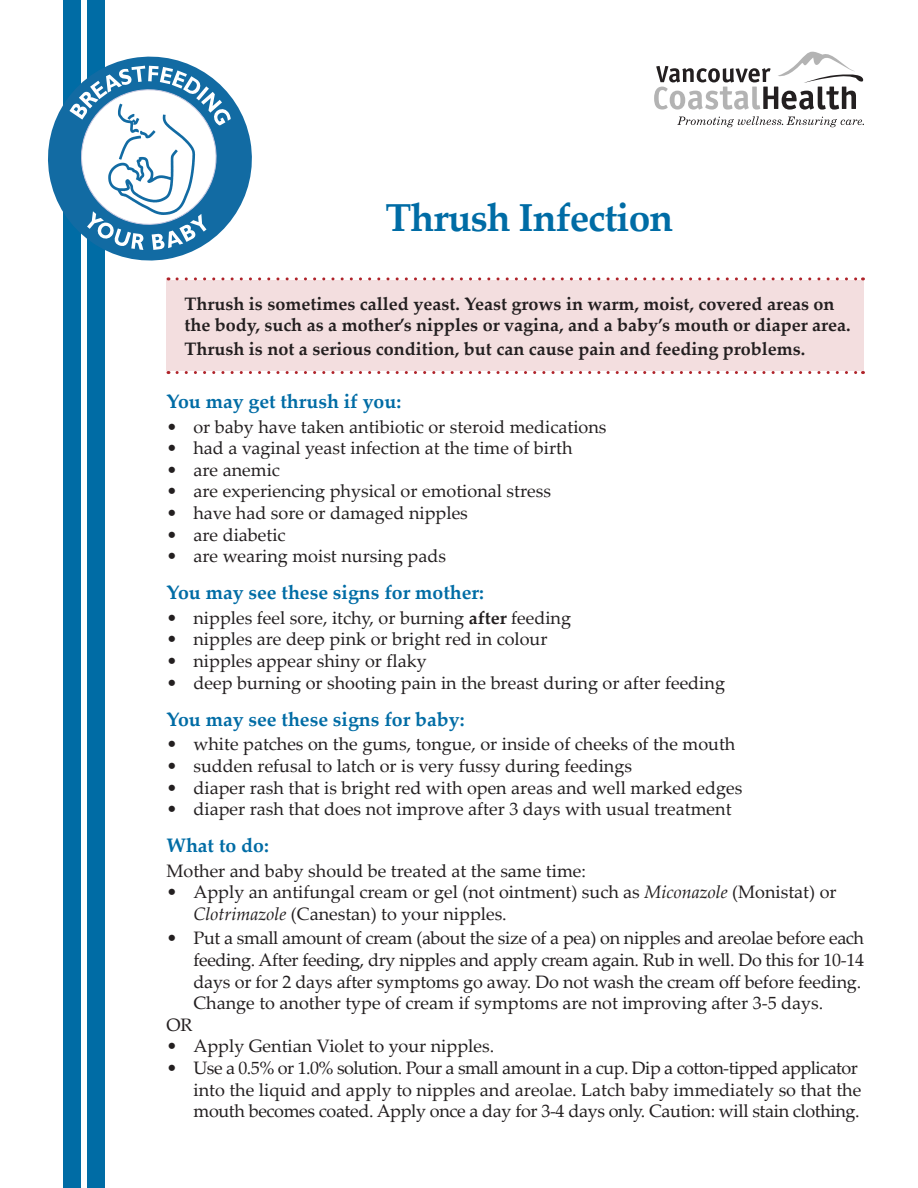
<style>
.page{position:relative;width:918px;height:1188px;background:#fff}
.page>*{position:absolute;margin:0;border:0;box-sizing:border-box;transform-origin:0 0}
.t1{font:700 39px "Palatino Linotype";letter-spacing:-.025em;color:#006ca5}
.body_bold{font:700 19.5px "Palatino Linotype";color:#006ca5}
.body{font:18px/21.6px "Palatino Linotype";color:#231f20}
.body-2{font:18px/21.6px "Palatino Linotype";letter-spacing:-.02em;color:#231f20}
.t2{font:700 18px/21.6px "Palatino Linotype";color:#231f20}
.s1{font-weight:700}
.s2{font-style:italic}
</style>
<div class="page">
<div style="left:166px;top:280px;width:698px;height:90px;background:#f3dedf"></div>
<svg style="left:177px;top:277px;width:686px;height:3px"></svg>
<svg style="left:177px;top:371px;width:686px;height:3px"></svg>
<svg style="left:677px;top:116px;width:187px;height:11px"></svg>
<svg style="left:654px;top:52px;width:210px;height:58px"></svg>
<div style="left:63px;top:0;width:18px;height:1188px;background:#006ca5"></div>
<div style="left:87px;top:0;width:18px;height:1188px;background:#006ca5"></div>
<svg style="left:48px;top:56px;width:204px;height:205px"></svg>
<svg style="left:69px;top:66px;width:162px;height:184px"></svg>
<p class="t1" style="left:386px;top:190px;width:289px">Thrush Infection</p>
<p class="t2" style="left:184px;top:292px;width:668px">Thrush is sometimes called yeast. Yeast grows in warm, moist, covered areas on the body, such as a mother’s nipples or vagina, and a baby’s mouth or diaper area.</p>
<p class="t2" style="left:184px;top:337px;width:622px">Thrush is not a serious condition, but can cause pain and feeding problems.</p>
<p class="body_bold" style="left:166px;top:388px;width:236px">You may get thrush if you:</p>
<p class="body" style="left:166px;top:415px;width:442px">• or baby have taken antibiotic or steroid medications</p>
<p class="body" style="left:166px;top:437px;width:408px">• had a vaginal yeast infection at the time of birth</p>
<p class="body" style="left:166px;top:458px;width:115px">• are anemic</p>
<p class="body" style="left:166px;top:480px;width:386px">• are experiencing physical or emotional stress</p>
<p class="body" style="left:166px;top:501px;width:303px">• have had sore or damaged nipples</p>
<p class="body" style="left:166px;top:523px;width:121px">• are diabetic</p>
<p class="body" style="left:166px;top:545px;width:281px">• are wearing moist nursing pads</p>
<p class="body_bold" style="left:166px;top:579px;width:319px">You may see these signs for mother:</p>
<p class="body" style="left:166px;top:606px;width:406px">• nipples feel sore, itchy, or burning <span class="s1">after</span> feeding</p>
<p class="body" style="left:166px;top:628px;width:383px">• nipples are deep pink or bright red in colour</p>
<p class="body" style="left:166px;top:649px;width:262px">• nipples appear shiny or flaky</p>
<p class="body" style="left:166px;top:671px;width:560px">• deep burning or shooting pain in the breast during or after feeding</p>
<p class="body_bold" style="left:166px;top:705px;width:300px">You may see these signs for baby:</p>
<p class="body" style="left:166px;top:733px;width:570px">• white patches on the gums, tongue, or inside of cheeks of the mouth</p>
<p class="body" style="left:166px;top:754px;width:467px">• sudden refusal to latch or is very fussy during feedings</p>
<p class="body" style="left:166px;top:776px;width:577px">• diaper rash that is bright red with open areas and well marked edges</p>
<p class="body" style="left:166px;top:798px;width:567px">• diaper rash that does not improve after 3 days with usual treatment</p>
<p class="body_bold" style="left:166px;top:832px;width:104px">What to do:</p>
<p class="body" style="left:166px;top:859px;width:421px">Mother and baby should be treated at the same time:</p>
<p class="body" style="left:194px;top:881px;width:645px;text-indent:-27px">• Apply an antifungal cream or gel (not ointment) such as <span class="s2">Miconazole</span> (Monistat) or<br><span class="s2">Clotrimazole</span> (Canestan) to your nipples.</p>
<p class="body-2" style="left:194px;top:927px;width:672px;text-indent:-27px">• Put a small amount of cream (about the size of a pea) on nipples and areolae before each feeding. After feeding, dry nipples and apply cream again. Rub in well. Do this for 10-14 days or for 2 days after symptoms go away. Do not wash the cream off before feeding.<br>Change to another type of cream if symptoms are not improving after 3-5 days.</p>
<p class="body" style="left:166px;top:1013px;width:28px">OR</p>
<p class="body" style="left:166px;top:1035px;width:329px">• Apply Gentian Violet to your nipples.</p>
<p class="body-2" style="left:194px;top:1056px;width:669px;text-indent:-27px">• Use a 0.5% or 1.0% solution. Pour a small amount in a cup. Dip a cotton-tipped applicator into the liquid and apply to nipples and areolae. Latch baby immediately so that the mouth becomes coated. Apply once a day for 3-4 days only. Caution: will stain clothing.</p>
</div>
